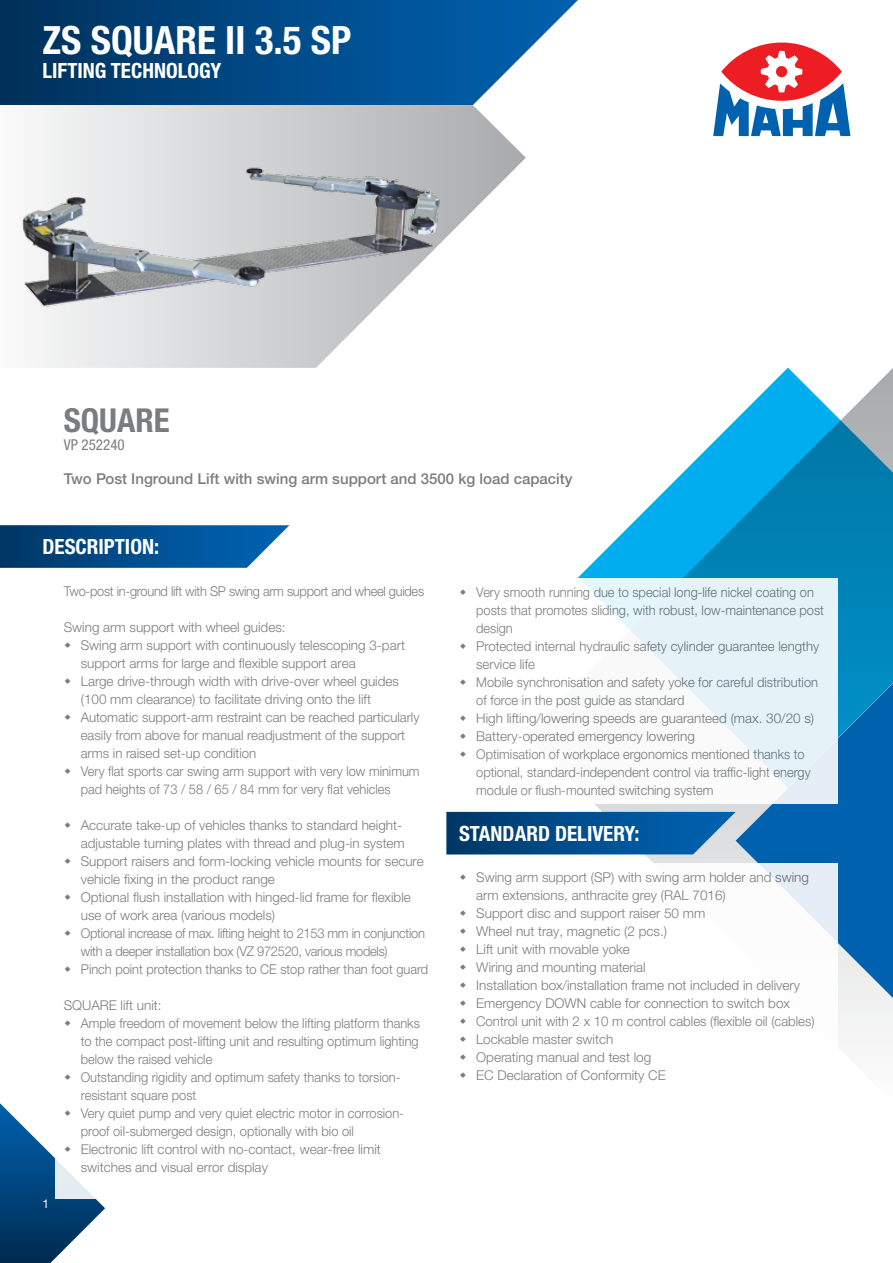
<style>
.page{position:relative;width:893px;height:1263px;background:#fff}
.page>*{position:absolute;margin:0;border:0;box-sizing:border-box;transform-origin:0 0}
.t1{font:700 condensed 39px "Helvetica Neue LTW1 G";color:#fff}
.t2{font:700 condensed 33px "Helvetica Neue LTW1 G";color:#6d6e71}
.t3{font:700 condensed 21px "Helvetica Neue LTW1 G";color:#fff}
.t4{font:500 15px "Helvetica Neue LTW1 G";color:#6d6e71}
.t5{font:condensed 15px "Helvetica Neue LTW1 G";color:#6d6e71}
.t6{font:300 13.5px/18px "Helvetica Neue LTW1 G";color:#6d6e71}
.t7{font:300 13.5px/18px "Helvetica Neue LTW1 G";color:#6d6e71;scale:.95 1}
.t8{font:300 13.5px "Helvetica Neue LTW1 G";letter-spacing:-.02em;color:#6d6e71;scale:.95 1}
.t9{font:12px "Helvetica Neue LTW1 G";color:#fff}
</style>
<div class="page">
<svg style="left:526px;top:368px;width:367px;height:669px"></svg>
<svg style="left:736px;top:683px;width:157px;height:315px;background:#1a73b6"></svg>
<svg style="left:0;top:0;width:578px;height:105px;background:#17588e"></svg>
<svg style="left:0;top:525px;width:289px;height:43px;background:#135b95"></svg>
<svg style="left:446px;top:812px;width:290px;height:42px;background:#105892"></svg>
<svg style="left:721px;top:43px;width:121px;height:58px"></svg>
<svg style="left:713px;top:51px;width:137px;height:85px"></svg>
<svg style="left:455px;top:105px;width:71px;height:124px"></svg>
<img style="left:22px;top:105px;width:433px;height:263px">
<svg style="left:526px;top:578px;width:312px;height:225px"></svg>
<div style="left:451px;top:863px;width:387px;height:225px;background:#fff"></div>
<svg style="left:0;top:1103px;width:105px;height:160px"></svg>
<h1 class="t1" style="left:43px;top:17px;width:310px">ZS SQUARE II 3.5 SP</h1>
<h3 class="t3" style="left:43px;top:58px;width:180px">LIFTING TECHNOLOGY</h3>
<h2 class="t2" style="left:64px;top:401px;width:107px">SQUARE</h2>
<p class="t5" style="left:64px;top:436px;width:62px">VP 252240</p>
<p class="t4" style="left:64px;top:470px;width:510px">Two Post Inground Lift with swing arm support and 3500 kg load capacity</p>
<h3 class="t3" style="left:43px;top:534px;width:118px">DESCRIPTION:</h3>
<p class="t9" style="left:43px;top:1196px;width:8px">1</p>
<p class="t8" style="left:64px;top:583px;width:381px">Two-post in-ground lift with SP swing arm support and wheel guides</p>
<p class="t6" style="left:81px;top:618px;width:340px;text-indent:-17px">Swing arm support with wheel guides:<br>Swing arm support with continuously telescoping 3-part support arms for large and flexible support area<br>Large drive-through width with drive-over wheel guides (100 mm clearance) to facilitate driving onto the lift Automatic support-arm restraint can be reached particularly easily from above for manual readjustment of the support arms in raised set-up condition<br>Very flat sports car swing arm support with very low minimum pad heights of 73 / 58 / 65 / 84 mm for very flat vehicles</p>
<p class="t6" style="left:81px;top:816px;width:349px">Accurate take-up of vehicles thanks to standard height&shy;adjustable turning plates with thread and plug-in system Support raisers and form-locking vehicle mounts for secure vehicle fixing in the product range<br>Optional flush installation with hinged-lid frame for flexible use of work area (various models)<br>Optional increase of max. lifting height to 2153 mm in conjunction with a deeper installation box (VZ 972520, various models)<br>Pinch point protection thanks to CE stop rather than foot guard</p>
<p class="t6" style="left:81px;top:996px;width:341px;text-indent:-17px">SQUARE lift unit:<br>Ample freedom of movement below the lifting platform thanks to the compact post-lifting unit and resulting optimum lighting below the raised vehicle<br>Outstanding rigidity and optimum safety thanks to torsion&shy;resistant square post<br>Very quiet pump and very quiet electric motor in corrosion&shy;proof oil-submerged design, optionally with bio oil<br>Electronic lift control with no-contact, wear-free limit switches and visual error display</p>
<p class="t7" style="left:476px;top:583px;width:368px">Very smooth running due to special long-life nickel coating on posts that promotes sliding, with robust, low-maintenance post design<br>Protected internal hydraulic safety cylinder guarantee lengthy service life<br>Mobile synchronisation and safety yoke for careful distribution of force in the post guide as standard<br>High lifting/lowering speeds are guaranteed (max. 30/20 s)<br>Battery-operated emergency lowering<br>Optimisation of workplace ergonomics mentioned thanks to optional, standard-independent control via traffic-light energy module or flush-mounted switching system</p>
<h3 class="t3" style="left:459px;top:821px;width:182px">STANDARD DELIVERY:</h3>
<p class="t6" style="left:476px;top:868px;width:340px">Swing arm support (SP) with swing arm holder and swing arm extensions, anthracite grey (RAL 7016)<br>Support disc and support raiser 50 mm<br>Wheel nut tray, magnetic (2 pcs.)<br>Lift unit with movable yoke<br>Wiring and mounting material<br>Installation box/installation frame not included in delivery Emergency DOWN cable for connection to switch box Control unit with 2 x 10 m control cables (flexible oil (cables)<br>Lockable master switch<br>Operating manual and test log<br>EC Declaration of Conformity CE</p>
</div>
